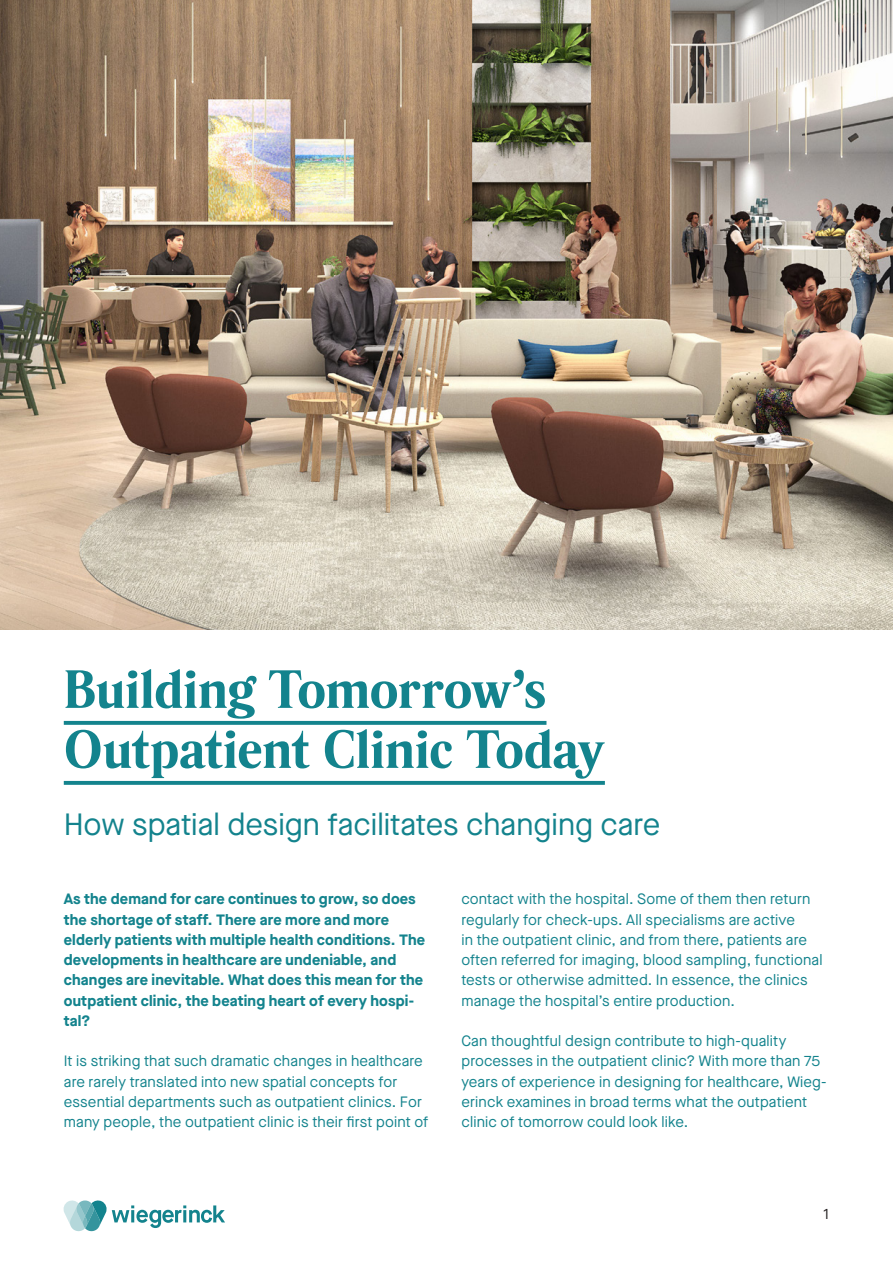
<style>
.page{position:relative;width:893px;height:1263px;background:#fff}
.page>*{position:absolute;margin:0;border:0;box-sizing:border-box;transform-origin:0 0}
.Titel_Onderzoek{font:700 51px "Rando";letter-spacing:-.01em;color:#13838d}
.Broodtekst_-_NL{font:30.75px "Maison Neue";color:#13838d}
.Broodtekst_-_UK{font:15px/20.2px "Maison Neue";letter-spacing:.01em;color:#13838d}
.Broodtekst_-_UK-2{font:700 15px/20.2px "Maison Neue";letter-spacing:.01em;color:#13838d}
.t1{font:15px "Maison Neue";color:#231f20}
</style>
<div class="page">
<svg style="left:64px;top:721px;width:482px;height:4px;background:#1d8891"></svg>
<svg style="left:64px;top:781px;width:541px;height:4px;background:#1c8891"></svg>
<img style="left:0;top:0;width:893px;height:630px">
<svg style="left:64px;top:1200px;width:161px;height:31px"></svg>
<p class="Titel_Onderzoek" style="left:64px;top:652px;width:484px">Building Tomorrow’s</p>
<p class="Titel_Onderzoek" style="left:64px;top:712px;width:543px">Outpatient Clinic Today</p>
<p class="Broodtekst_-_NL" style="left:64px;top:804px;width:598px">How spatial design facilitates changing care</p>
<p class="Broodtekst_-_UK-2" style="left:64px;top:888px;width:363px">As the demand for care continues to grow, so does the shortage of staff. There are more and more elderly patients with multiple health conditions. The developments in healthcare are undeniable, and changes are inevitable. What does this mean for the outpatient clinic, the beating heart of every hospi&shy;tal?</p>
<p class="Broodtekst_-_UK" style="left:64px;top:1051px;width:366px">It is striking that such dramatic changes in healthcare are rarely translated into new spatial concepts for essential departments such as outpatient clinics. For many people, the outpatient clinic is their first point of</p>
<p class="Broodtekst_-_UK" style="left:461px;top:889px;width:363px">contact with the hospital. Some of them then return regularly for check-ups. All specialisms are active<br>in the outpatient clinic, and from there, patients are often referred for imaging, blood sampling, functional tests or otherwise admitted. In essence, the clinics manage the hospital’s entire production.</p>
<p class="Broodtekst_-_UK" style="left:461px;top:1030px;width:367px">Can thoughtful design contribute to high-quality processes in the outpatient clinic? With more than 75 years of experience in designing for healthcare, Wieg&shy;erinck examines in broad terms what the outpatient clinic of tomorrow could look like.</p>
<p class="t1" style="left:824px;top:1204px;width:7px">1</p>
</div>
